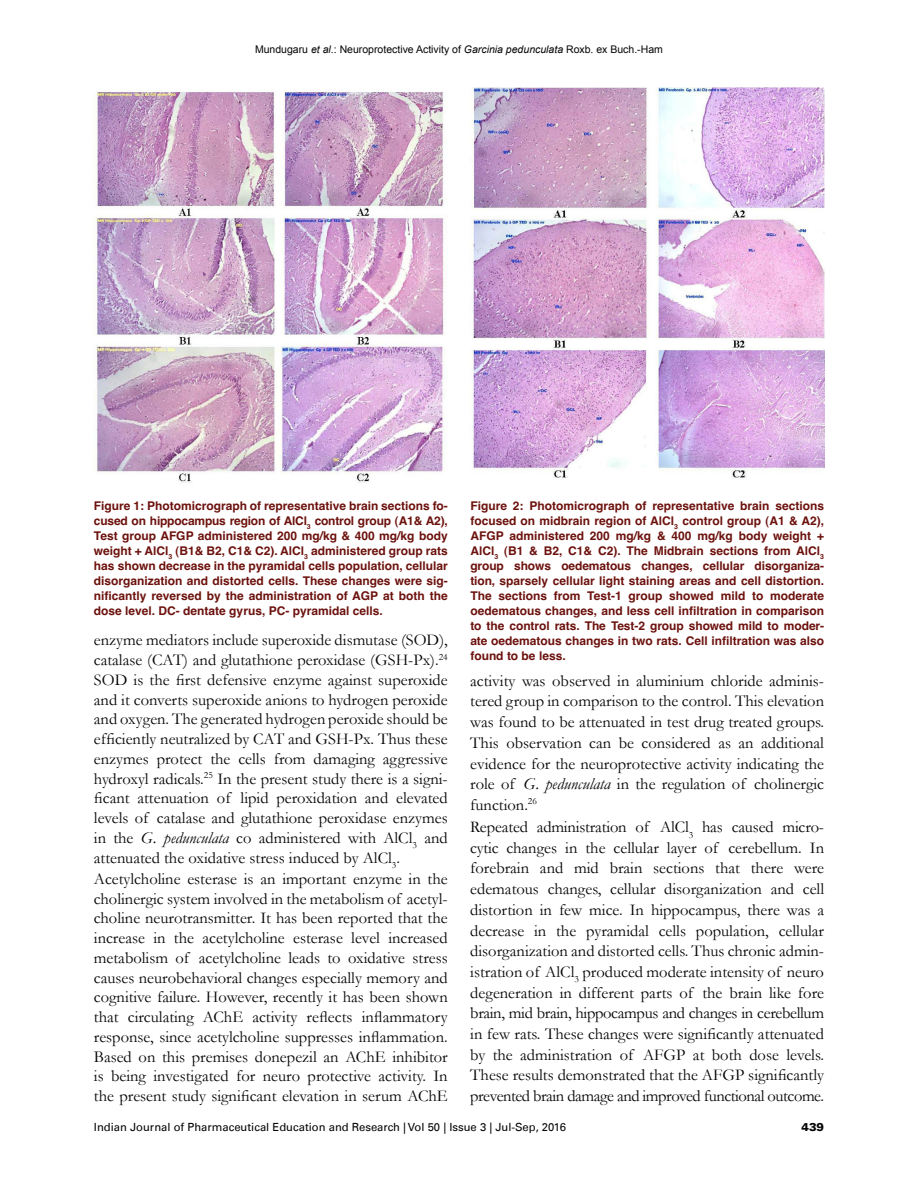
<style>
.page{position:relative;width:918px;height:1188px;background:#fff}
.page>*{position:absolute;margin:0;border:0;box-sizing:border-box;transform-origin:0 0}
.Body_Text{font:16.5px/19.8px "Garamond";color:#050406;text-align:justify}
.Fig_caption{font:700 12px/15px "Helvetica";color:#6c120e;text-align:justify}
.t1{font:11.25px "Univers LT";color:#050406}
.t2{font:900 11.25px "Univers LT";color:#050406}
.t3{font:10.5px "Arial";color:#050406}
.s1{font-style:italic}
</style>
<div class="page">
<img style="left:94px;top:92px;width:351px;height:391px">
<img style="left:470px;top:87px;width:354px;height:391px">
<p class="t3" style="left:255px;top:43px;width:409px">Mundugaru <span class="s1">et al</span>.: Neuroprotective Activity of <span class="s1">Garcinia pedunculata</span> Roxb. ex Buch.-Ham</p>
<p class="Fig_caption" style="left:94px;top:497px;width:355px">Figure 1: Photomicrograph of representative brain sections fo&shy;cused on hippocampus region of AlCl<sub>3</sub> control group (A1&amp; A2), Test group AFGP administered 200 mg/kg &amp; 400 mg/kg body weight + AlCl<sub>3</sub> (B1&amp; B2, C1&amp; C2). AlCl<sub>3</sub> administered group rats has shown decrease in the pyramidal cells population, cellular disorganization and distorted cells. These changes were sig&shy;nificantly reversed by the administration of AGP at both the dose level. DC- dentate gyrus, PC- pyramidal cells.</p>
<p class="Fig_caption" style="left:470px;top:497px;width:355px">Figure 2: Photomicrograph of representative brain sections focused on midbrain region of AlCl<sub>3</sub> control group (A1 &amp; A2), AFGP administered 200 mg/kg &amp; 400 mg/kg body weight + AlCl<sub>3</sub> (B1 &amp; B2, C1&amp; C2). The Midbrain sections from AlCl<sub>3 </sub>group shows oedematous changes, cellular disorganiza&shy;tion, sparsely cellular light staining areas and cell distortion.<br>The sections from Test-1 group showed mild to moderate oedematous changes, and less cell infiltration in comparison to the control rats. The Test-2 group showed mild to moder&shy;ate oedematous changes in two rats. Cell infiltration was also found to be less.</p>
<p class="Body_Text" style="left:94px;top:630px;width:355px">enzyme mediators include superoxide dismutase (SOD), catalase (CAT) and glutathione peroxidase (GSH-Px).<sup>24<br></sup>SOD is the first defensive enzyme against superoxide and it converts superoxide anions to hydrogen peroxide and oxygen. The generated hydrogen peroxide should be efficiently neutralized by CAT and GSH-Px. Thus these enzymes protect the cells from damaging aggressive hydroxyl radicals.<sup>25</sup> In the present study there is a signi&shy;ficant attenuation of lipid peroxidation and elevated levels of catalase and glutathione peroxidase enzymes in the <span class="s1">G. pedunculata</span> co administered with AlCl<sub>3</sub> and attenuated the oxidative stress induced by AlCl<sub>3</sub>.</p>
<p class="Body_Text" style="left:94px;top:868px;width:355px">Acetylcholine esterase is an important enzyme in the cholinergic system involved in the metabolism of acetyl&shy;choline neurotransmitter. It has been reported that the increase in the acetylcholine esterase level increased metabolism of acetylcholine leads to oxidative stress causes neurobehavioral changes especially memory and cognitive failure. However, recently it has been shown that circulating AChE activity reflects inflammatory response, since acetylcholine suppresses inflammation.<br>Based on this premises donepezil an AChE inhibitor is being investigated for neuro protective activity. In the present study significant elevation in serum AChE</p>
<p class="Body_Text" style="left:470px;top:670px;width:355px;line-height:20.7px">activity was observed in aluminium chloride adminis&shy;tered group in comparison to the control. This elevation was found to be attenuated in test drug treated groups.<br>This observation can be considered as an additional evidence for the neuroprotective activity indicating the role of <span class="s1">G. pedunculata</span> in the regulation of cholinergic function.<sup>26</sup></p>
<p class="Body_Text" style="left:470px;top:816px;width:355px;line-height:20.7px">Repeated administration of AlCl<sub>3</sub> has caused micro&shy;cytic changes in the cellular layer of cerebellum. In forebrain and mid brain sections that there were edematous changes, cellular disorganization and cell distortion in few mice. In hippocampus, there was a decrease in the pyramidal cells population, cellular disorganization and distorted cells. Thus chronic admin&shy;istration of AlCl<sub>3</sub> produced moderate intensity of neuro degeneration in different parts of the brain like fore brain, mid brain, hippocampus and changes in cerebellum in few rats. These changes were significantly attenuated by the administration of AFGP at both dose levels.<br>These results demonstrated that the AFGP significantly prevented brain damage and improved functional outcome.</p>
<p class="t1" style="left:94px;top:1120px;width:474px">Indian Journal of Pharmaceutical Education and Research | Vol 50 | Issue 3 | Jul-Sep, 2016</p>
<p class="t2" style="left:802px;top:1120px;width:24px">439</p>
</div>
